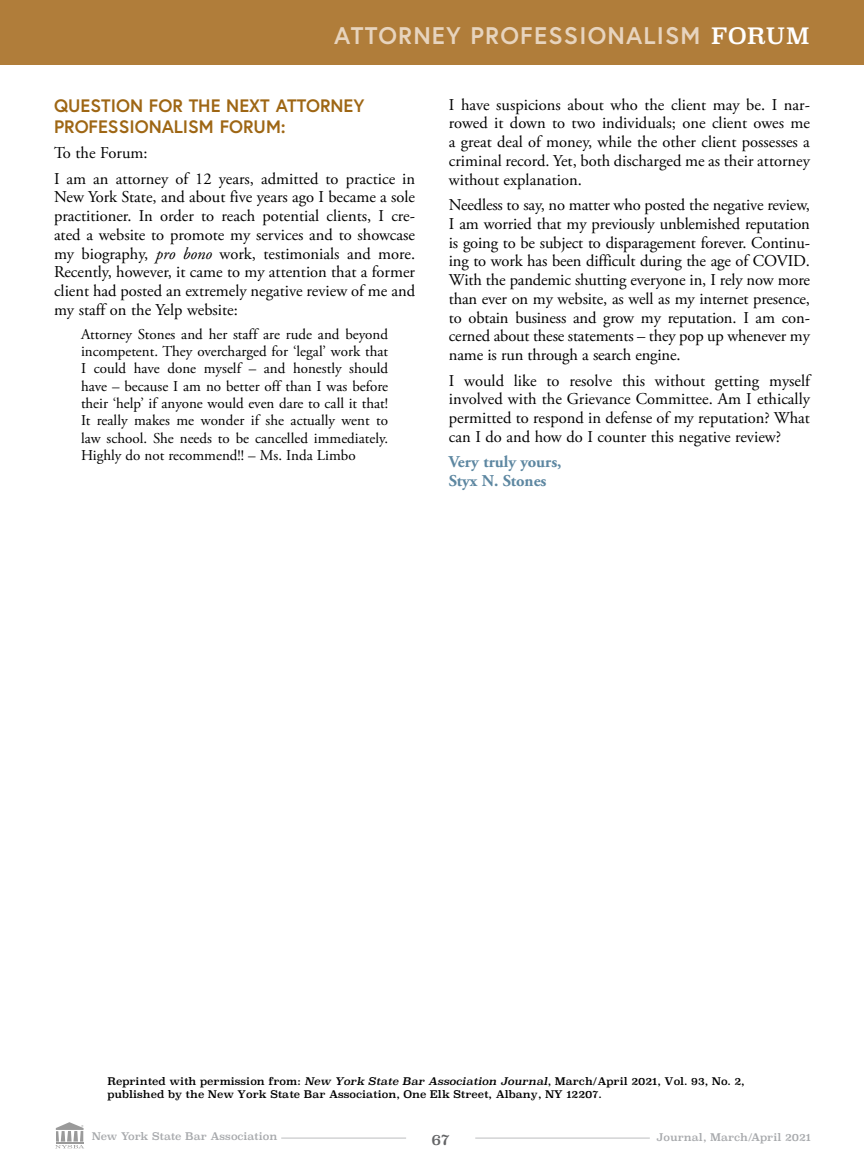
<style>
.page{position:relative;width:864px;height:1175px;background:#fff}
.page>*{position:absolute;margin:0;border:0;box-sizing:border-box;transform-origin:0 0}
.t1{font:700 24px "Europa";letter-spacing:.05em;color:#e7d4be}
.t2{font:700 18px/21px "Europa";color:#9e6614}
.t3{font:16.5px/18.8px "Adobe Garamond Pro";letter-spacing:-.02em;color:#000;text-align:justify}
.t4{font:700 16.5px/18.8px "Adobe Garamond Pro";color:#5d87a1}
.t5{font:15px/17.2px "Adobe Garamond Pro";letter-spacing:-.01em;color:#000;text-align:justify}
.t6{font:15px "Superclarendon Rg";color:#636466}
.t7{font:10.5px/12.6px "Superclarendon Rg";color:#000}
.t8{font:10.5px "Superclarendon Rg";color:#a7a9ac}
.s1{font-family:"Superclarendon Rg";font-weight:400;font-size:22.5px;color:#fff}
.s2{font-style:italic}
</style>
<div class="page">
<hr style="left:281px;top:1137px;width:125px;height:1px;background:#bcbec0">
<hr style="left:475px;top:1137px;width:175px;height:1px;background:#bcbec0">
<svg style="left:55px;top:1122px;width:29px;height:26px"></svg>
<div style="left:0;top:0;width:864px;height:65px;background:#b07d3a"></div>
<h1 class="t1" style="left:334px;top:19px;width:477px">ATTORNEY PROFESSIONALISM <span class="s1">FORUM</span></h1>
<p class="t2" style="left:54px;top:94px;width:312px">QUESTION FOR THE NEXT ATTORNEY<br>PROFESSIONALISM FORUM:</p>
<p class="t3" style="left:54px;top:141px;width:363px;line-height:25.5px">To the Forum:<br>I am an attorney of 12 years, admitted to practice in</p>
<p class="t3" style="left:54px;top:188px;width:363px">New York State, and about five years ago I became a sole practitioner. In order to reach potential clients, I cre&shy;ated a website to promote my services and to showcase my biography, <span class="s2">pro bono</span> work, testimonials and more.<br>Recently, however, it came to my attention that a former client had posted an extremely negative review of me and my staff on the Yelp website:</p>
<p class="t5" style="left:81px;top:326px;width:309px">Attorney Stones and her staff are rude and beyond incompetent. They overcharged for ‘legal’ work that I could have done myself – and honestly should have – because I am no better off than I was before their ‘help’ if anyone would even dare to call it that!<br>It really makes me wonder if she actually went to law school. She needs to be cancelled immediately.<br>Highly do not recommend!! – Ms. Inda Limbo</p>
<p class="t3" style="left:449px;top:95px;width:363px">I have suspicions about who the client may be. I nar&shy;rowed it down to two individuals; one client owes me a great deal of money, while the other client possesses a criminal record. Yet, both discharged me as their attorney without explanation.</p>
<p class="t3" style="left:449px;top:196px;width:363px">Needless to say, no matter who posted the negative review, I am worried that my previously unblemished reputation is going to be subject to disparagement forever. Continu&shy;ing to work has been difficult during the age of COVID.<br>With the pandemic shutting everyone in, I rely now more than ever on my website, as well as my internet presence, to obtain business and grow my reputation. I am con&shy;cerned about these statements – they pop up whenever my name is run through a search engine.</p>
<p class="t3" style="left:449px;top:371px;width:364px">I would like to resolve this without getting myself involved with the Grievance Committee. Am I ethically permitted to respond in defense of my reputation? What can I do and how do I counter this negative review?</p>
<p class="t4" style="left:449px;top:453px;width:114px">Very truly yours,<br>Styx N. Stones</p>
<p class="t7" style="left:107px;top:1075px;width:639px">Reprinted with permission from: <span class="s2">New York State Bar Association Journal</span>, March/April 2021, Vol. 93, No. 2, published by the New York State Bar Association, One Elk Street, Albany, NY 12207.</p>
<p class="t8" style="left:92px;top:1130px;width:187px">New York State Bar Association</p>
<p class="t6" style="left:432px;top:1130px;width:20px">67</p>
<p class="t8" style="left:657px;top:1131px;width:156px">Journal, March/April 2021</p>
</div>
